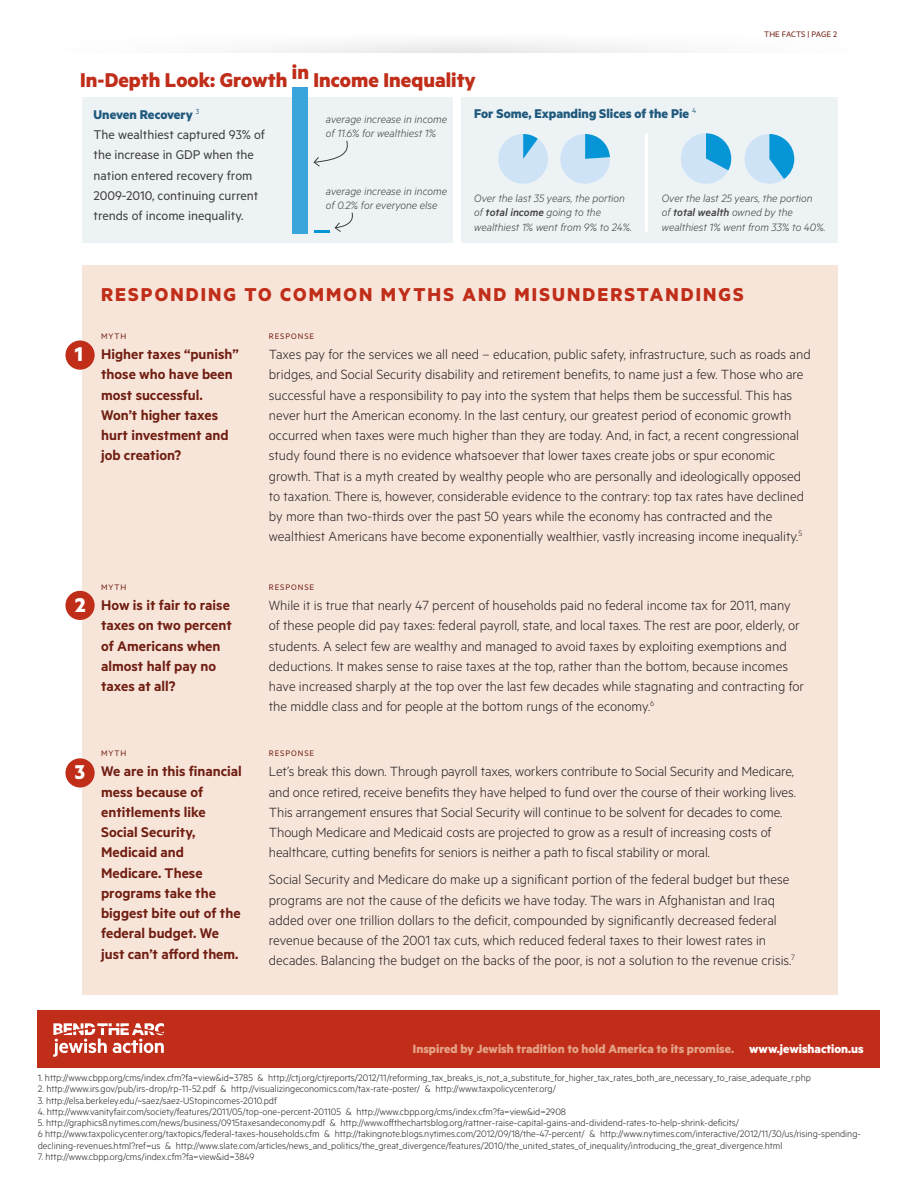
<style>
.page{position:relative;width:918px;height:1188px;background:#fff}
.page>*{position:absolute;margin:0;border:0;box-sizing:border-box;transform-origin:0 0}
.t1{font:700 22.5px "Metric";color:#c02d19}
.t2{font:700 22.5px "Metric";color:#fff}
.t3{font:700 21px "Metric";letter-spacing:.1em;color:#c02d19}
.t4{font:600 15.75px/20.2px "Metric";color:#701e12}
.t5{font:300 15px/20.2px "Metric";color:#231f20}
.t6{font:14.25px/20.2px "Metric";color:#3e3e3f}
.t7{font:700 14.25px "Metric";color:#1f597d}
.t8{font:700 13.5px "Metric";color:#e4a286}
.t9{font:italic 300 12px/14.4px "Metric";color:#3e3e3f}
.t10{font:300 10.5px/11.2px "Metric";color:#231f20}
.t11{font:9px "Metric";letter-spacing:.1em;color:#701e12}
.t12{font:9px "Metric";letter-spacing:-.005em;color:#701e12}
.s1{font-weight:700;color:#1f597d}
.s2{font-weight:500}
.s3{color:#fff}
</style>
<div class="page">
<svg style="left:251px;top:42px;width:417px;height:11px"></svg>
<div style="left:82px;top:266px;width:756px;height:729px;background:#f8e5da"></div>
<div style="left:65px;top:341px;width:30px;height:29px;background:#c02d19;border-radius:50%"></div>
<div style="left:65px;top:591px;width:30px;height:29px;background:#c02d19;border-radius:50%"></div>
<div style="left:65px;top:758px;width:30px;height:30px;background:#c02d19;border-radius:50%"></div>
<div style="left:82px;top:97px;width:371px;height:146px;background:#edf2f5"></div>
<div style="left:292px;top:87px;width:16px;height:146px;background:#3aa5dd"></div>
<svg style="left:314px;top:212px;width:39px;height:21px"></svg>
<svg style="left:314px;top:140px;width:34px;height:27px"></svg>
<div style="left:461px;top:97px;width:377px;height:146px;background:#edf2f5"></div>
<svg style="left:498px;top:134px;width:50px;height:50px"></svg>
<svg style="left:560px;top:134px;width:50px;height:50px"></svg>
<svg style="left:681px;top:133px;width:50px;height:51px"></svg>
<svg style="left:744px;top:134px;width:50px;height:50px"></svg>
<hr style="left:645px;top:133px;width:3px;height:99px;background:#fff">
<div style="left:38px;top:1010px;width:842px;height:58px;background:#c02d19"></div>
<svg style="left:53px;top:1023px;width:111px;height:34px"></svg>
<p class="t12" style="left:764px;top:28px;width:74px">THe Facts | Page 2</p>
<h1 class="t1" style="left:80px;top:66px;width:397px">In-Depth Look: Growth in Income Inequality</h1>
<p class="t6" style="left:94px;top:104px;width:173px"><span class="s1">Uneven Recovery</span> <sup>3<br></sup>The wealthiest captured 93% of the increase in GDP when the nation entered recovery from<br>2009-2010, continuing current trends of income inequality.</p>
<p class="t9" style="left:326px;top:111px;width:123px">average increase in income of 11.6% for wealthiest 1%</p>
<p class="t7" style="left:474px;top:105px;width:224px">For Some, Expanding Slices of the Pie <sup>4</sup></p>
<p class="t9" style="left:326px;top:183px;width:123px">average increase in income of 0.2% for everyone else</p>
<p class="t9" style="left:474px;top:191px;width:159px">Over the last 35 years, the portion of <span class="s2">total income</span> going to the wealthiest 1% went from 9% to 24%.</p>
<p class="t9" style="left:662px;top:191px;width:165px">Over the last 25 years, the portion<br>of <span class="s2">total wealth</span> owned by the wealthiest 1% went from 33% to 40%.</p>
<h1 class="t2" style="left:75px;top:341px;width:10px">1</h1>
<h2 class="t3" style="left:101px;top:281px;width:496px">Responding to Common Myths and Misunder</h2>
<h2 class="t3" style="left:625px;top:281px;width:121px">standi ngs</h2>
<p class="t11" style="left:101px;top:331px;width:27px">MYTH</p>
<p class="t4" style="left:101px;top:344px;width:139px">Higher taxes “punish” those who have been most successful.<br>Won’t higher taxes hurt investment and job creation?</p>
<p class="t11" style="left:269px;top:331px;width:47px">Response</p>
<p class="t5" style="left:269px;top:344px;width:543px">Taxes pay for the services we all need – education, public safety, infrastructure, such as roads and bridges, and Social Security disability and retirement benefits, to name just a few. Those who are successful have a responsibility to pay into the system that helps them be successful. This has never hurt the American economy. In the last century, our greatest period of economic growth occurred when taxes were much higher than they are today. And, in fact, a recent congressional study found there is no evidence whatsoever that lower taxes create jobs or spur economic growth. That is a myth created by wealthy people who are personally and ideologically opposed to taxation. There is, however, considerable evidence to the contrary: top tax rates have declined by more than two-thirds over the past 50 years while the economy has contracted and the wealthiest Americans have become exponentially wealthier, vastly increasing income inequality.<sup>5</sup></p>
<h1 class="t2" style="left:75px;top:591px;width:12px">2</h1>
<p class="t11" style="left:101px;top:582px;width:27px">MYTH</p>
<p class="t4" style="left:101px;top:595px;width:132px">How is it fair to raise taxes on two percent of Americans when almost half pay no taxes at all?</p>
<h1 class="t2" style="left:75px;top:759px;width:12px">3</h1>
<p class="t11" style="left:101px;top:748px;width:27px">MYTH</p>
<p class="t4" style="left:101px;top:761px;width:142px">We are in this financial mess because of entitlements like<br>Social Security,<br>Medicaid and<br>Medicare. These programs take the biggest bite out of the federal budget. We just can’t afford them.</p>
<p class="t11" style="left:269px;top:582px;width:47px">Response</p>
<p class="t5" style="left:269px;top:595px;width:537px">While it is true that nearly 47 percent of households paid no federal income tax for 2011, many of these people did pay taxes: federal payroll, state, and local taxes. The rest are poor, elderly, or students. A select few are wealthy and managed to avoid taxes by exploiting exemptions and deductions. It makes sense to raise taxes at the top, rather than the bottom, because incomes have increased sharply at the top over the last few decades while stagnating and contracting for the middle class and for people at the bottom rungs of the economy.<sup>6</sup></p>
<p class="t11" style="left:269px;top:748px;width:47px">Response</p>
<p class="t5" style="left:269px;top:761px;width:529px">Let’s break this down. Through payroll taxes, workers contribute to Social Security and Medicare, and once retired, receive benefits they have helped to fund over the course of their working lives.<br>This arrangement ensures that Social Security will continue to be solvent for decades to come.<br>Though Medicare and Medicaid costs are projected to grow as a result of increasing costs of healthcare, cutting benefits for seniors is neither a path to fiscal stability or moral.</p>
<p class="t5" style="left:269px;top:869px;width:528px">Social Security and Medicare do make up a significant portion of the federal budget but these programs are not the cause of the deficits we have today. The wars in Afghanistan and Iraq added over one trillion dollars to the deficit, compounded by significantly decreased federal revenue because of the 2001 tax cuts, which reduced federal taxes to their lowest rates in decades. Balancing the budget on the backs of the poor, is not a solution to the revenue crisis.<sup>7</sup></p>
<p class="t8" style="left:413px;top:1040px;width:452px">Inspired by Jewish tradition to hold America to its promise. <span class="s3">www.jewishaction.us</span></p>
<p class="t10" style="left:38px;top:1072px;width:775px">1. http://www.cbpp.org/cms/index.cfm?fa=view&amp;id=3785 &amp; http://ctj.org/ctjreports/2012/11/reforming_tax_breaks_is_not_a_substitute_for_higher_tax_rates_both_are_necessary_to_raise_adequate_r.php</p>
<p class="t10" style="left:38px;top:1083px;width:520px">2. http://www.irs.gov/pub/irs-drop/rp-11-52.pdf &amp; http://visualizingeconomics.com/tax-rate-poster/ &amp; http://www.taxpolicycenter.org/</p>
<p class="t10" style="left:38px;top:1094px;width:240px">3. http://elsa.berkeley.edu/~saez/saez-UStopincomes-2010.pdf</p>
<p class="t10" style="left:38px;top:1106px;width:530px">4. http://www.vanityfair.com/society/features/2011/05/top-one-percent-201105 &amp; http://www.cbpp.org/cms/index.cfm?fa=view&amp;id=2908</p>
<p class="t10" style="left:38px;top:1117px;width:825px">5. http://graphics8.nytimes.com/news/business/0915taxesandeconomy.pdf &amp; http://www.offthechartsblog.org/rattner-raise-capital-gains-and-dividend-rates-to-help-shrink-deficits/<br>6 http://www.taxpolicycenter.org/taxtopics/federal-taxes-households.cfm &amp; http://takingnote.blogs.nytimes.com/2012/09/18/the-47-percent/ &amp; http://www.nytimes.com/interactive/2012/11/30/us/rising-spending&shy;declining-revenues.html?ref=us &amp; http://www.slate.com/articles/news_and_politics/the_great_divergence/features/2010/the_united_states_of_inequality/introducing_the_great_divergence.html</p>
<p class="t10" style="left:38px;top:1151px;width:218px">7. http://www.cbpp.org/cms/index.cfm?fa=view&amp;id=3849</p>
</div>
